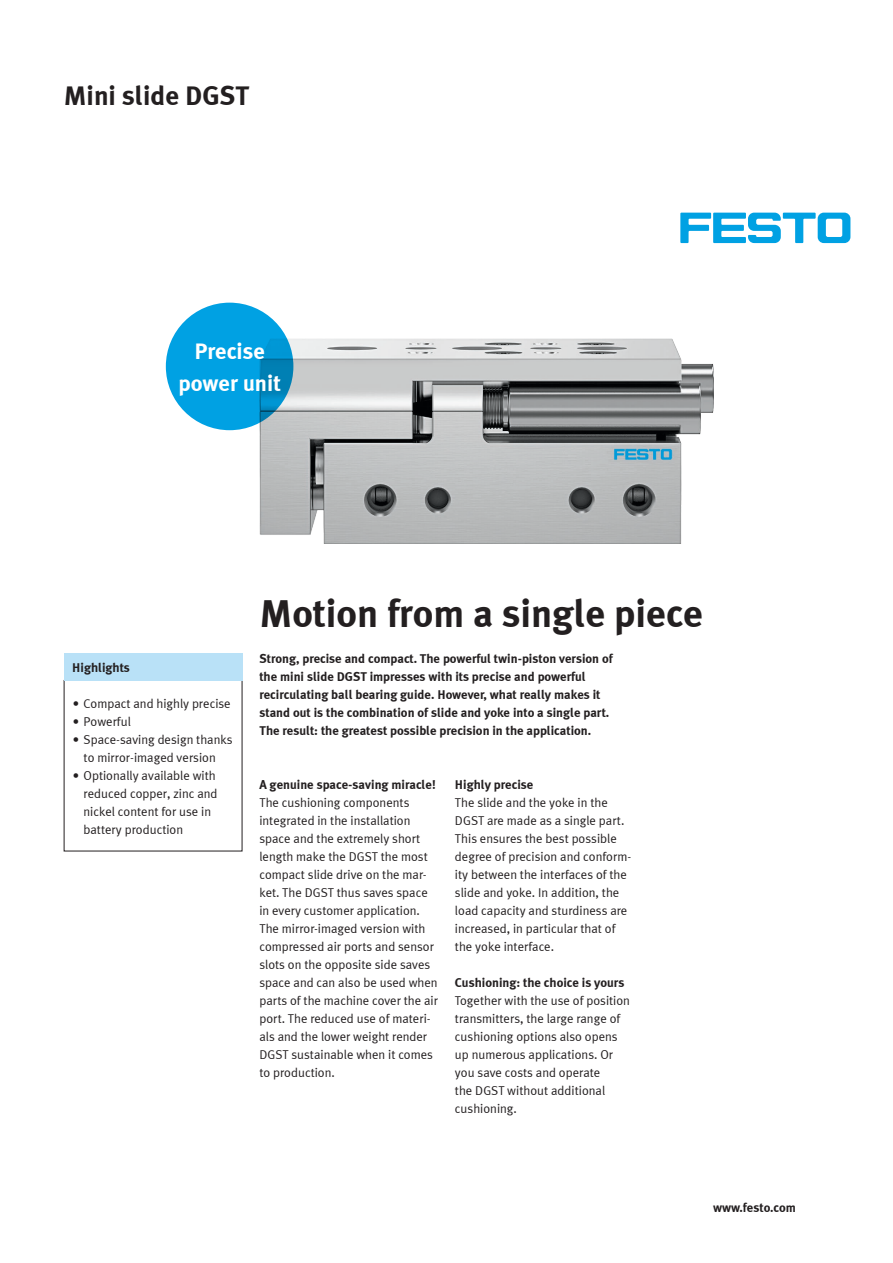
<style>
.page{position:relative;width:893px;height:1263px;background:#fff}
.page>*{position:absolute;margin:0;border:0;box-sizing:border-box;transform-origin:0 0}
.t1{font:700 39px "Meta Plus LF";color:#231f20}
.t2{font:700 27px "Meta Plus LF";color:#231f20}
.t3{font:700 22.5px/31.5px "Meta Plus LF";color:#fff;text-align:center}
.t4{font:12.75px/18px "Meta Plus LF";color:#231f20}
.t5{font:700 12.75px/18px "Meta Plus LF";color:#231f20}
</style>
<div class="page">
<svg style="left:680px;top:213px;width:170px;height:30px"></svg>
<div style="left:64px;top:654px;width:178px;height:27px;background:#b9e1f7"></div>
<img style="left:259px;top:339px;width:454px;height:205px">
<svg style="left:166px;top:303px;width:127px;height:127px;background:#009cdc"></svg>
<h2 class="t2" style="left:64px;top:79px;width:187px">Mini slide DGST</h2>
<h3 class="t3" style="left:178px;top:335px;width:104px">Precise power unit</h3>
<p class="t5" style="left:72px;top:658px;width:59px">Highlights</p>
<p class="t4" style="left:73px;top:694px;width:159px">• Compact and highly precise</p>
<p class="t4" style="left:73px;top:712px;width:59px">• Powerful</p>
<p class="t4" style="left:73px;top:730px;width:161px;text-align:center">• Space-saving design thanks to mirror-imaged version</p>
<p class="t4" style="left:84px;top:766px;width:135px;text-indent:-11px">• Optionally available with reduced copper, zinc and nickel content for use in battery production</p>
<h1 class="t1" style="left:259px;top:588px;width:445px">Motion from a single piece</h1>
<p class="t5" style="left:259px;top:649px;width:355px">Strong, precise and compact. The powerful twin-piston version of the mini slide DGST impresses with its precise and powerful recirculating ball bearing guide. However, what really makes it stand out is the combination of slide and yoke into a single part.<br>The result: the greatest possible precision in the application.</p>
<p class="t5" style="left:259px;top:775px;width:178px">A genuine space-saving miracle!</p>
<p class="t4" style="left:259px;top:793px;width:180px">The cushioning components integrated in the installation space and the extremely short length make the DGST the most compact slide drive on the mar&shy;ket. The DGST thus saves space in every customer application.<br>The mirror-imaged version with compressed air ports and sensor slots on the opposite side saves space and can also be used when parts of the machine cover the air port. The reduced use of materi&shy;als and the lower weight render<br>DGST sustainable when it comes to production.</p>
<p class="t5" style="left:455px;top:775px;width:80px">Highly precise</p>
<p class="t4" style="left:455px;top:793px;width:178px">The slide and the yoke in the<br>DGST are made as a single part.<br>This ensures the best possible degree of precision and conform&shy;ity between the interfaces of the slide and yoke. In addition, the load capacity and sturdiness are increased, in particular that of the yoke interface.</p>
<p class="t5" style="left:455px;top:973px;width:171px">Cushioning: the choice is yours</p>
<p class="t4" style="left:455px;top:991px;width:177px">Together with the use of position transmitters, the large range of cushioning options also opens up numerous applications. Or you save costs and operate<br>the DGST without additional cushioning.</p>
<p class="t5" style="left:713px;top:1198px;width:84px">www.festo.com</p>
</div>
